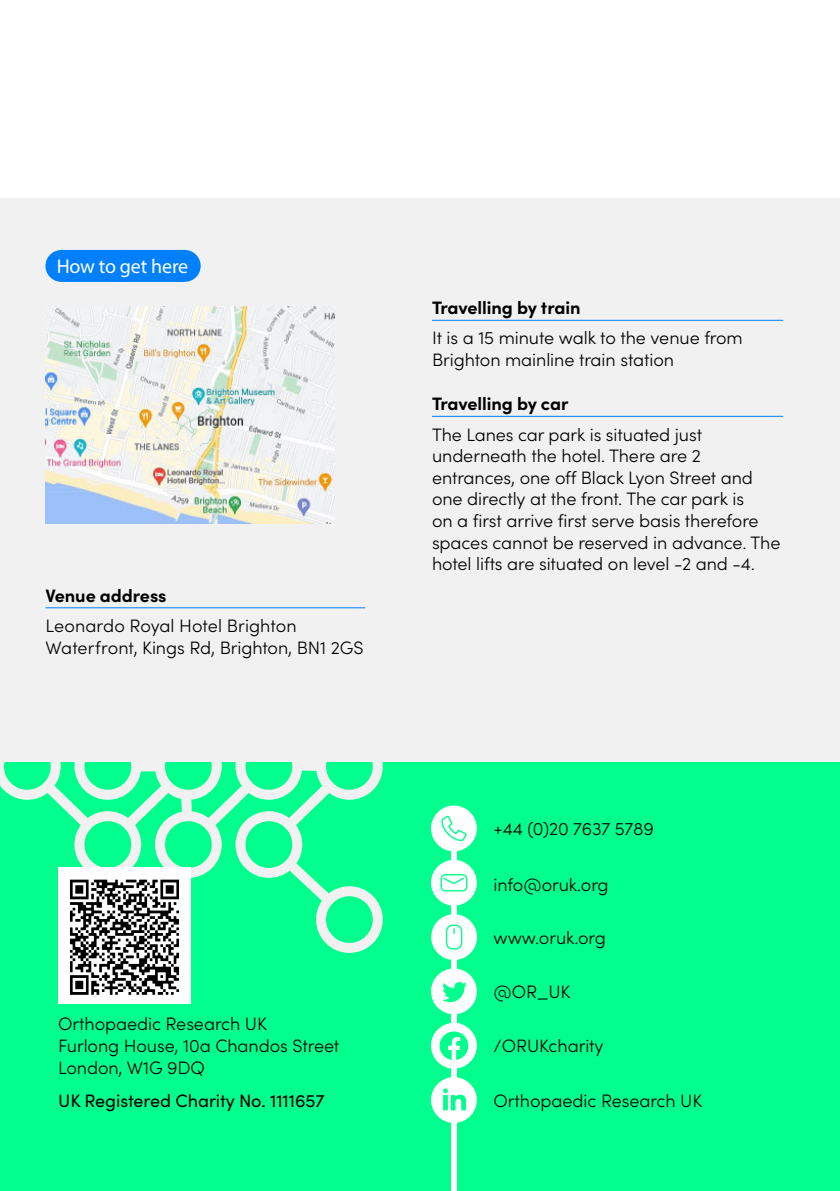
<style>
.page{position:relative;width:840px;height:1191px;background:#fff}
.page>*{position:absolute;margin:0;border:0;box-sizing:border-box;transform-origin:0 0}
.H3_-_ORUK_Blue{font:20px "Myriad Pro";letter-spacing:-.01em;color:#fff}
.P_-_Black{font:300 18px/21.6px "Sofia Pro";letter-spacing:-.005em;color:#000}
.H5_-_Black{font:700 18px "Sofia Pro";letter-spacing:-.005em;color:#000}
.P_-_Black-2{font:18px "Sofia Pro";letter-spacing:-.005em;color:#000}
</style>
<div class="page">
<div style="left:0;top:198px;width:839px;height:993px;background:#f1f1f1"></div>
<div style="left:0;top:762px;width:839px;height:429px;background:#00ff8d"></div>
<svg style="left:0;top:762px;width:382px;height:191px"></svg>
<img style="left:58px;top:867px;width:132px;height:136px">
<img style="left:45px;top:307px;width:289px;height:217px">
<hr style="left:432px;top:320px;width:350px;height:1px;background:#0080ff">
<hr style="left:432px;top:416px;width:350px;height:1px;background:#0080ff">
<div style="left:61px;top:250px;width:123px;height:32px;background:#0080ff"></div>
<svg style="left:127px;top:281px;width:26px;height:1px"></svg>
<hr style="left:184px;top:250px;width:1px;height:32px;background:#0080ff">
<hr style="left:45px;top:607px;width:320px;height:1px;background:#0080ff">
<div style="left:451px;top:828px;width:6px;height:363px;background:#fff"></div>
<div style="left:431px;top:805px;width:45px;height:46px;background:#fff;border-radius:50%"></div>
<svg style="left:441px;top:816px;width:25px;height:25px"></svg>
<div style="left:431px;top:860px;width:45px;height:45px;background:#fff;border-radius:50%"></div>
<svg style="left:440px;top:874px;width:27px;height:17px"></svg>
<div style="left:431px;top:914px;width:45px;height:46px;background:#fff;border-radius:50%"></div>
<svg style="left:445px;top:924px;width:17px;height:25px"></svg>
<div style="left:431px;top:1077px;width:45px;height:46px;background:#fff;border-radius:50%"></div>
<svg style="left:443px;top:1088px;width:22px;height:22px"></svg>
<div style="left:431px;top:968px;width:45px;height:46px;background:#fff;border-radius:50%"></div>
<svg style="left:442px;top:982px;width:24px;height:20px"></svg>
<div style="left:431px;top:1022px;width:45px;height:46px;background:#fff;border-radius:50%"></div>
<svg style="left:439px;top:1031px;width:29px;height:29px"></svg>
<p class="H3_-_ORUK_Blue" style="left:57px;top:253px;width:133px">How to get here</p>
<p class="H5_-_Black" style="left:45px;top:581px;width:123px">Venue address</p>
<p class="P_-_Black" style="left:45px;top:614px;width:319px">Leonardo Royal Hotel Brighton<br>Waterfront, Kings Rd, Brighton, BN1 2GS</p>
<p class="P_-_Black" style="left:58px;top:1012px;width:282px">Orthopaedic Research UK<br>Furlong House, 10a Chandos Street<br>London, W1G 9DQ</p>
<p class="P_-_Black-2" style="left:58px;top:1087px;width:268px">UK Registered Charity No. 1111657</p>
<p class="H5_-_Black" style="left:432px;top:294px;width:150px">Travelling by train</p>
<p class="P_-_Black" style="left:432px;top:326px;width:312px">It is a 15 minute walk to the venue from<br>Brighton mainline train station</p>
<p class="H5_-_Black" style="left:432px;top:390px;width:138px">Travelling by car</p>
<p class="P_-_Black" style="left:432px;top:422px;width:350px">The Lanes car park is situated just underneath the hotel. There are 2 entrances, one off Black Lyon Street and one directly at the front. The car park is<br>on a first arrive first serve basis therefore spaces cannot be reserved in advance. The hotel lifts are situated on level -2 and -4.</p>
<p class="P_-_Black" style="left:493px;top:817px;width:161px">+44 (0)20 7637 5789</p>
<p class="P_-_Black" style="left:493px;top:873px;width:116px">info@oruk.org</p>
<p class="P_-_Black" style="left:493px;top:925px;width:114px">www.oruk.org</p>
<p class="P_-_Black" style="left:493px;top:979px;width:78px">@OR_UK</p>
<p class="P_-_Black" style="left:493px;top:1034px;width:111px">/ORUKcharity</p>
<p class="P_-_Black" style="left:493px;top:1088px;width:210px">Orthopaedic Research UK</p>
</div>
